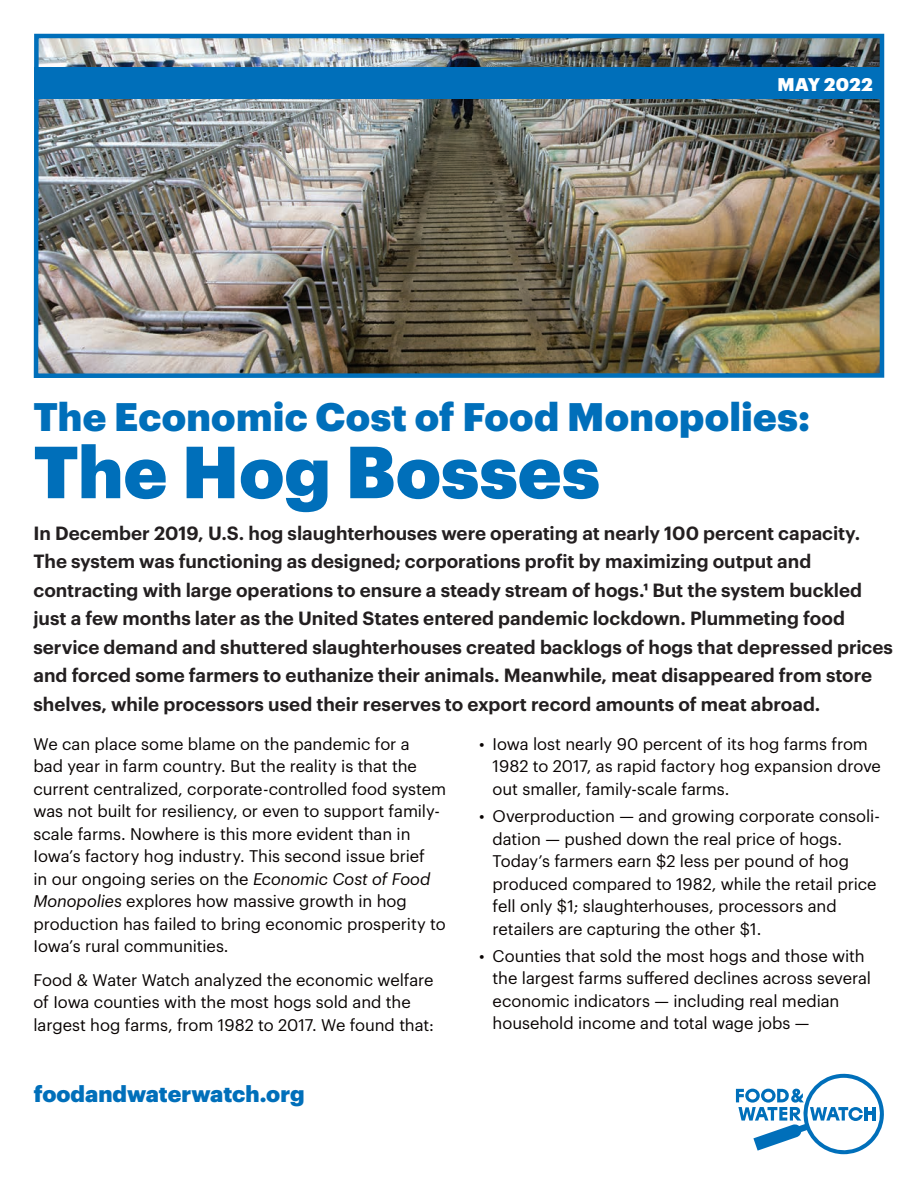
<style>
.page{position:relative;width:918px;height:1188px;background:#fff}
.page>*{position:absolute;margin:0;border:0;box-sizing:border-box;transform-origin:0 0}
.t1{font:900 72px "Graphik";letter-spacing:.005em;color:#006fba}
.t2{font:900 39px "Graphik";letter-spacing:.01em;color:#006fba}
.t3{font:900 22.5px "Graphik";color:#006fba}
.t4{font:600 18.75px/28.5px "Graphik";color:#231f20}
.t5{font:900 18px "Graphik";letter-spacing:.02em;color:#fff}
.t6{font:16.5px/22.5px "Graphik";letter-spacing:-.005em;color:#080302}
.s1{font-style:italic}
</style>
<div class="page">
<svg style="left:736px;top:1074px;width:148px;height:80px"></svg>
<img style="left:39px;top:39px;width:840px;height:334px">
<div style="left:34px;top:34px;width:850px;height:344px;border:4px solid #006fba"></div>
<div style="left:35px;top:68px;width:848px;height:31px;background:#006fba"></div>
<p class="t5" style="left:778px;top:70px;width:97px">MAY 2022</p>
<h2 class="t2" style="left:33px;top:386px;width:778px">The Economic Cost of Food Monopolies:</h2>
<h1 class="t1" style="left:33px;top:416px;width:568px">The Hog Bosses</h1>
<p class="t4" style="left:33px;top:517px;width:861px">In December 2019, U.S. hog slaughterhouses were operating at nearly 100 percent capacity.<br>The system was functioning as designed; corporations profit by maximizing output and contracting with large operations to ensure a steady stream of hogs.1 But the system buckled just a few months later as the United States entered pandemic lockdown. Plummeting food service demand and shuttered slaughterhouses created backlogs of hogs that depressed prices and forced some farmers to euthanize their animals. Meanwhile, meat disappeared from store shelves, while processors used their reserves to export record amounts of meat abroad.</p>
<p class="t6" style="left:33px;top:731px;width:414px">We can place some blame on the pandemic for a<br>bad year in farm country. But the reality is that the current centralized, corporate-controlled food system was not built for resiliency, or even to support family&shy;scale farms. Nowhere is this more evident than in Iowa’s factory hog industry. This second issue brief<br>in our ongoing series on the <span class="s1">Economic Cost of Food Monopolies</span> explores how massive growth in hog production has failed to bring economic prosperity to Iowa’s rural communities.</p>
<p class="t6" style="left:33px;top:967px;width:402px">Food &amp; Water Watch analyzed the economic welfare of Iowa counties with the most hogs sold and the largest hog farms, from 1982 to 2017. We found that:</p>
<h3 class="t3" style="left:34px;top:1076px;width:272px">foodandwaterwatch.org</h3>
<p class="t6" style="left:493px;top:731px;width:390px;text-indent:-13px">• Iowa lost nearly 90 percent of its hog farms from<br>1982 to 2017, as rapid factory hog expansion drove out smaller, family-scale farms.</p>
<p class="t6" style="left:493px;top:803px;width:389px;text-indent:-13px">• Overproduction — and growing corporate consoli&shy;dation — pushed down the real price of hogs.<br>Today’s farmers earn $2 less per pound of hog produced compared to 1982, while the retail price fell only $1; slaughterhouses, processors and retailers are capturing the other $1.</p>
<p class="t6" style="left:493px;top:943px;width:380px;text-indent:-13px">• Counties that sold the most hogs and those with the largest farms suffered declines across several economic indicators — including real median household income and total wage jobs —</p>
</div>
